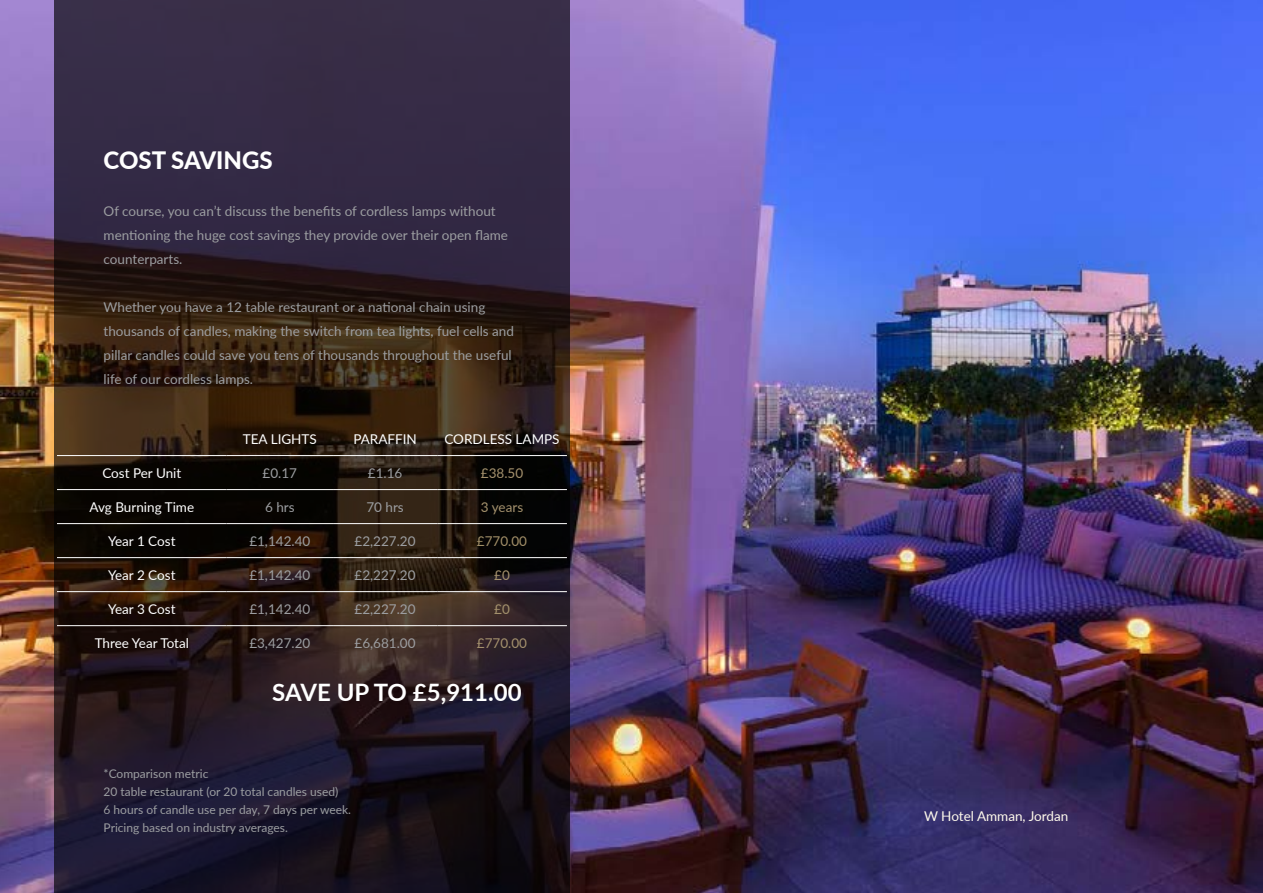
<style>
.page{position:relative;width:1263px;height:893px;background:#fff}
.page>*{position:absolute;margin:0;border:0;box-sizing:border-box;transform-origin:0 0}
.t1{font:700 24px "Lato";color:#fff}
.t2{font:800 24px "Lato";color:#fff}
.t3{font:13.5px/24px "Lato";color:#9c9ea1}
.t4{font:13.5px "Lato";color:#fff}
.t5{font:13.5px "Lato";color:#a4916d}
.t6{font:13.5px "Lato";color:#fffaec}
.t7{font:13.5px "Lato";color:#a28f68}
.t8{font:12px/18px "Lato";color:#9c9ea1}
</style>
<div class="page">
<img style="left:0;top:0;width:1263px;height:893px">
<svg style="left:54px;top:0;width:516px;height:893px;background:#291d25"></svg>
<hr style="left:57px;top:455px;width:170px;height:1px;background:#fff">
<hr style="left:227px;top:455px;width:106px;height:1px;background:#fff">
<hr style="left:333px;top:455px;width:104px;height:1px;background:#fff">
<hr style="left:437px;top:455px;width:130px;height:1px;background:#fff">
<hr style="left:57px;top:489px;width:170px;height:1px;background:#fff">
<hr style="left:227px;top:489px;width:106px;height:1px;background:#fff">
<hr style="left:333px;top:489px;width:104px;height:1px;background:#fff">
<hr style="left:437px;top:489px;width:130px;height:1px;background:#fff">
<hr style="left:57px;top:523px;width:170px;height:1px;background:#fff">
<hr style="left:227px;top:523px;width:106px;height:1px;background:#fff">
<hr style="left:333px;top:523px;width:104px;height:1px;background:#fff">
<hr style="left:437px;top:523px;width:130px;height:1px;background:#fff">
<hr style="left:57px;top:557px;width:170px;height:1px;background:#fff">
<hr style="left:227px;top:557px;width:106px;height:1px;background:#fff">
<hr style="left:333px;top:557px;width:104px;height:1px;background:#fff">
<hr style="left:437px;top:557px;width:130px;height:1px;background:#fff">
<hr style="left:57px;top:591px;width:170px;height:1px;background:#fff">
<hr style="left:227px;top:591px;width:106px;height:1px;background:#fff">
<hr style="left:333px;top:591px;width:104px;height:1px;background:#fff">
<hr style="left:437px;top:591px;width:130px;height:1px;background:#fff">
<hr style="left:57px;top:625px;width:170px;height:1px;background:#fff">
<hr style="left:227px;top:625px;width:106px;height:1px;background:#fff">
<hr style="left:333px;top:625px;width:104px;height:1px;background:#fff">
<hr style="left:437px;top:625px;width:130px;height:1px;background:#fff">
<h1 class="t2" style="left:104px;top:142px;width:171px">COST SAVINGS</h1>
<p class="t3" style="left:104px;top:199px;width:406px">Of course, you can’t discuss the benefits of cordless lamps without mentioning the huge cost savings they provide over their open flame counterparts.</p>
<p class="t3" style="left:104px;top:295px;width:412px">Whether you have a 12 table restaurant or a national chain using thousands of candles, making the switch from tea lights, fuel cells and pillar candles could save you tens of thousands throughout the useful life of our cordless lamps.</p>
<p class="t4" style="left:243px;top:429px;width:76px">TEA LIGHTS</p>
<p class="t4" style="left:353px;top:429px;width:65px">PARAFFIN</p>
<p class="t4" style="left:444px;top:429px;width:117px">CORDLESS LAMPS</p>
<p class="t4" style="left:102px;top:463px;width:80px">Cost Per Unit</p>
<p class="t3" style="left:263px;top:460px;width:36px">£0.17</p>
<p class="t3" style="left:368px;top:460px;width:36px">£1.16</p>
<p class="t5" style="left:481px;top:463px;width:44px">£38.50</p>
<p class="t4" style="left:90px;top:497px;width:106px">Avg Burning Time</p>
<p class="t3" style="left:265px;top:495px;width:31px">6 hrs</p>
<p class="t3" style="left:366px;top:495px;width:39px">70 hrs</p>
<p class="t5" style="left:481px;top:497px;width:44px">3 years</p>
<p class="t4" style="left:108px;top:531px;width:69px">Year 1 Cost</p>
<p class="t3" style="left:249px;top:529px;width:63px">£1,142.40</p>
<p class="t3" style="left:355px;top:529px;width:63px">£2,227.20</p>
<p class="t7" style="left:477px;top:531px;width:52px">£770.00</p>
<p class="t4" style="left:108px;top:565px;width:69px">Year 2 Cost</p>
<p class="t3" style="left:249px;top:563px;width:63px">£1,142.40</p>
<p class="t3" style="left:355px;top:563px;width:63px">£2,227.20</p>
<p class="t5" style="left:494px;top:565px;width:17px">£0</p>
<p class="t4" style="left:108px;top:599px;width:69px">Year 3 Cost</p>
<p class="t3" style="left:249px;top:597px;width:63px">£1,142.40</p>
<p class="t3" style="left:355px;top:597px;width:63px">£2,227.20</p>
<p class="t5" style="left:494px;top:599px;width:17px">£0</p>
<p class="t4" style="left:95px;top:634px;width:96px">Three Year Total</p>
<p class="t3" style="left:249px;top:631px;width:63px">£3,427.20</p>
<p class="t3" style="left:355px;top:631px;width:63px">£6,681.00</p>
<p class="t5" style="left:477px;top:634px;width:52px">£770.00</p>
<h1 class="t1" style="left:272px;top:674px;width:251px">SAVE UP TO £5,911.00</h1>
<p class="t8" style="left:104px;top:765px;width:249px">*Comparison metric<br>20 table restaurant (or 20 total candles used)<br>6 hours of candle use per day, 7 days per week.<br>Pricing based on industry averages.</p>
<p class="t6" style="left:924px;top:806px;width:146px">W Hotel Amman, Jordan</p>
</div>
